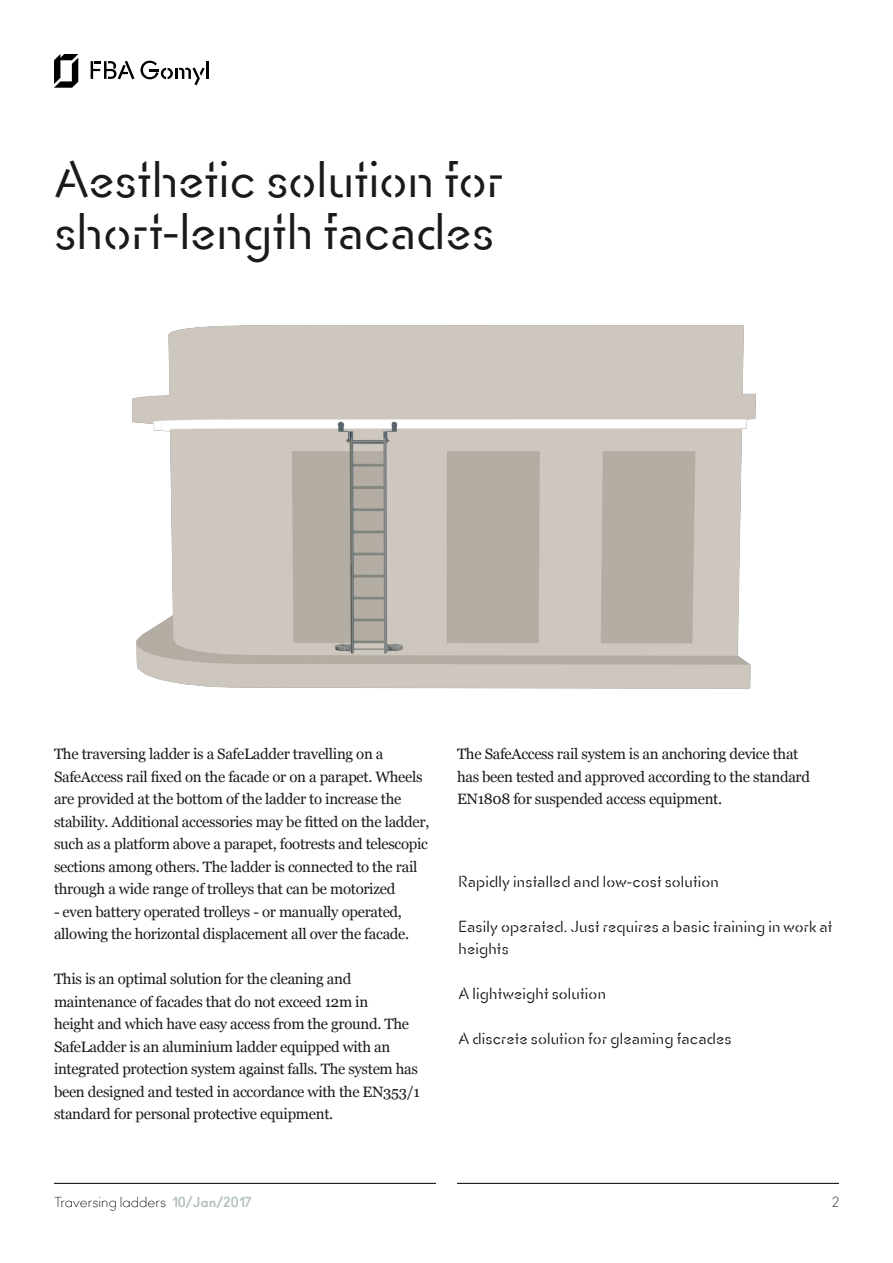
<style>
.page{position:relative;width:893px;height:1263px;background:#fff}
.page>*{position:absolute;margin:0;border:0;box-sizing:border-box;transform-origin:0 0}
.titular{font:48px/52.5px "Ano Stencil";letter-spacing:-.005em;color:#1a1a1a}
.titular-2{font:15px/22.5px "Georgia";letter-spacing:-.02em;color:#1a1a1a}
.titular-3{font:15px/22.5px "Ano Stencil";letter-spacing:.01em;color:#1a1a1a}
.t1{font:13.5px "Ano Half";color:#000}
.s1{font-family:"Ano";font-weight:700;color:#b2c0bd}
</style>
<div class="page">
<svg style="left:54px;top:54px;width:24px;height:34px"></svg>
<svg style="left:91px;top:61px;width:43px;height:18px"></svg>
<svg style="left:140px;top:61px;width:65px;height:24px"></svg>
<hr style="left:206px;top:61px;width:3px;height:18px;background:#000">
<hr style="left:457px;top:1183px;width:382px;height:1px;background:#000">
<hr style="left:54px;top:1183px;width:382px;height:1px;background:#000">
<img style="left:132px;top:325px;width:624px;height:364px">
<p class="titular" style="left:54px;top:153px;width:451px">Aesthetic solution for short-length facades</p>
<p class="titular-2" style="left:54px;top:742px;width:377px">The traversing ladder is a SafeLadder travelling on a SafeAccess rail fixed on the facade or on a parapet. Wheels are provided at the bottom of the ladder to increase the stability. Additional accessories may be fitted on the ladder, such as a platform above a parapet, footrests and telescopic sections among others. The ladder is connected to the rail through a wide range of trolleys that can be motorized</p>
<p class="titular-2" style="left:54px;top:899px;width:357px">- even battery operated trolleys - or manually operated, allowing the horizontal displacement all over the facade.</p>
<p class="titular-2" style="left:54px;top:967px;width:368px">This is an optimal solution for the cleaning and maintenance of facades that do not exceed 12m in<br>height and which have easy access from the ground. The SafeLadder is an aluminium ladder equipped with an integrated protection system against falls. The system has been designed and tested in accordance with the EN353/1 standard for personal protective equipment.</p>
<p class="titular-2" style="left:457px;top:742px;width:355px">The SafeAccess rail system is an anchoring device that has been tested and approved according to the standard<br>EN1808 for suspended access equipment.</p>
<p class="titular-3" style="left:458px;top:870px;width:262px">Rapidly installed and low-cost solution</p>
<p class="titular-3" style="left:458px;top:915px;width:375px">Easily operated. Just requires a basic training in work at heights</p>
<p class="titular-3" style="left:458px;top:982px;width:149px">A lightweight solution</p>
<p class="titular-3" style="left:458px;top:1027px;width:274px">A discrete solution for gleaming facades</p>
<p class="t1" style="left:54px;top:1194px;width:199px">Traversing ladders <span class="s1">10/Jan/2017</span></p>
<p class="t1" style="left:832px;top:1194px;width:8px">2</p>
</div>
